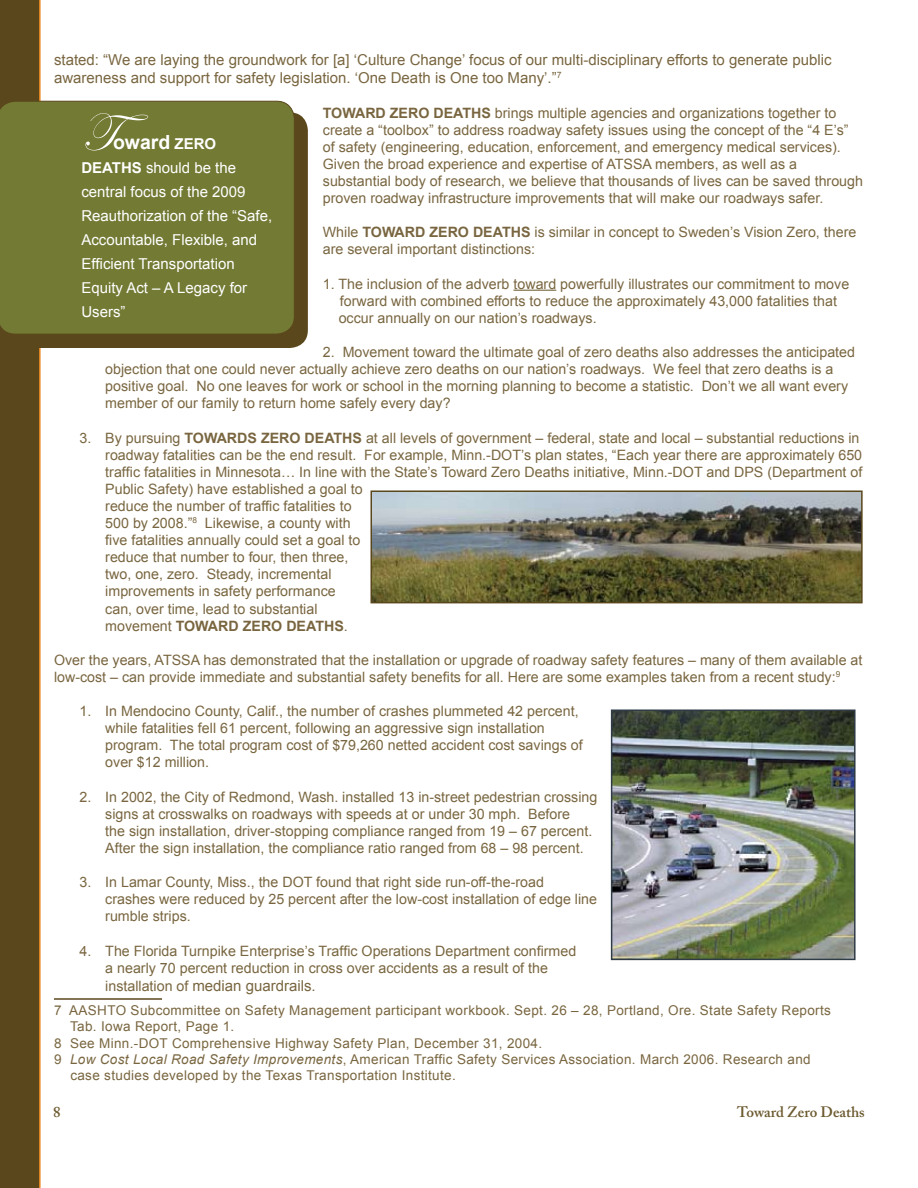
<style>
.page{position:relative;width:918px;height:1188px;background:#fff}
.page>*{position:absolute;margin:0;border:0;box-sizing:border-box;transform-origin:0 0}
.t1{font:54px "Edwardian Script ITC";color:#fff}
.t2{font:700 19.5px "Arial";color:#fff}
.t3{font:15px/18px "Arial";color:#796640}
.t4{font:15px/24px "Arial";color:#fff}
.t5{font:600 15px "Adobe Caslon Pro";color:#6c5a2f}
.t6{font:14.25px/17.1px "Arial";color:#796640}
.t7{font:13.5px/16.2px "Arial";letter-spacing:.025em;color:#796640}
.s1{font-weight:700}
.s2{font-size:14.25px}
.s3{font-style:italic}
.s4{font-size:15px}
</style>
<div class="page">
<div style="left:0;top:0;width:41px;height:1188px;background:#5a471c"></div>
<hr style="left:514px;top:290px;width:42px;height:1px;background:#6c5a2f">
<hr style="left:54px;top:998px;width:108px;height:2px;background:#5a471c">
<img style="left:373px;top:493px;width:487px;height:107px">
<div style="left:370px;top:490px;width:493px;height:113px;border:2px solid #5a471c"></div>
<img style="left:614px;top:712px;width:239px;height:245px">
<div style="left:611px;top:709px;width:245px;height:251px;border:2px solid #2f3c47"></div>
<div style="left:11px;top:112px;width:297px;height:236px;background:#5a471c;border-radius:18px"></div>
<div style="left:0;top:101px;width:295px;height:233px;background:#737a34"></div>
<p class="t3" style="left:54px;top:51px;width:779px">stated: “We are laying the groundwork for [a] ‘Culture Change’ focus of our multi-disciplinary efforts to generate public awareness and support for safety legislation. ‘One Death is One too Many’.”</p>
<p class="t6" style="left:323px;top:104px;width:542px"><span class="s1">TOWARD ZERO DEATHS</span> brings multiple agencies and organizations together to create a “toolbox” to address roadway safety issues using the concept of the “4 E’s” of safety (engineering, education, enforcement, and emergency medical services).<br>Given the broad experience and expertise of ATSSA members, as well as a substantial body of research, we believe that thousands of lives can be saved through proven roadway infrastructure improvements that will make our roadways safer.</p>
<p class="t6" style="left:323px;top:224px;width:535px">While <span class="s1">TOWARD ZERO DEATHS</span> is similar in concept to Sweden’s Vision Zero, there are several important distinctions:</p>
<p class="t6" style="left:339px;top:275px;width:512px;text-indent:-16px">1. The inclusion of the adverb toward powerfully illustrates our commitment to move forward with combined efforts to reduce the approximately 43,000 fatalities that occur annually on our nation’s roadways.</p>
<p class="t6" style="left:105px;top:344px;width:751px;text-indent:218px">2. Movement toward the ultimate goal of zero deaths also addresses the anticipated objection that one could never actually achieve zero deaths on our nation’s roadways. We feel that zero deaths is a positive goal. No one leaves for work or school in the morning planning to become a statistic. Don’t we all want every member of our family to return home safely every day?</p>
<p class="t6" style="left:105px;top:429px;width:759px;text-indent:-26px">3. By pursuing <span class="s1">TOWARDS ZERO DEATHS</span> at all levels of government – federal, state and local – substantial reductions in roadway fatalities can be the end result. For example, Minn.-DOT’s plan states, “Each year there are approximately 650 traffic fatalities in Minnesota… In line with the State’s Toward Zero Deaths initiative, Minn.-DOT and DPS (Department of Public Safety) have established a goal to<br>reduce the number of traffic fatalities to<br>500 by 2008.” Likewise, a county with<br>five fatalities annually could set a goal to<br>reduce that number to four, then three,<br>two, one, zero. Steady, incremental<br>improvements in safety performance<br>can, over time, lead to substantial<br>movement <span class="s1">TOWARD ZERO DEATHS</span>.</p>
<p class="t6" style="left:54px;top:651px;width:810px">Over the years, ATSSA has demonstrated that the installation or upgrade of roadway safety features – many of them available at low-cost – can provide immediate and substantial safety benefits for all. Here are some examples taken from a recent study:</p>
<p class="t6" style="left:105px;top:703px;width:479px;text-indent:-26px">1. In Mendocino County, Calif., the number of crashes plummeted 42 percent, while fatalities fell 61 percent, following an aggressive sign installation program. The total program cost of $79,260 netted accident cost savings of over $12 million.</p>
<p class="t6" style="left:105px;top:788px;width:494px;text-indent:-26px">2. In 2002, the City of Redmond, Wash. installed 13 in-street pedestrian crossing signs at crosswalks on roadways with speeds at or under 30 mph. Before<br>the sign installation, driver-stopping compliance ranged from 19 – 67 percent.<br>After the sign installation, the compliance ratio ranged from 68 – 98 percent.</p>
<p class="t6" style="left:105px;top:874px;width:493px;text-indent:-26px">3. In Lamar County, Miss., the DOT found that right side run-off-the-road crashes were reduced by 25 percent after the low-cost installation of edge line rumble strips.</p>
<p class="t6" style="left:80px;top:942px;width:498px;text-align:center">4. The Florida Turnpike Enterprise’s Traffic Operations Department confirmed a nearly 70 percent reduction in cross over accidents as a result of the</p>
<p class="t3" style="left:105px;top:977px;width:212px"><span class="s2">installation of</span> median guardrails.</p>
<p class="t7" style="left:69px;top:1003px;width:763px">AASHTO Subcommittee on Safety Management participant workbook. Sept. 26 – 28, Portland, Ore. State Safety Reports Tab. Iowa Report, Page 1.<br>See Minn.-DOT Comprehensive Highway Safety Plan, December 31, 2004.<br><span class="s3">Low Cost Local Road Safety Improvements</span>, American Traffic Safety Services Association. March 2006. Research and case studies developed by the Texas Transportation Institute.</p>
<h1 class="t1" style="left:81px;top:103px;width:68px">T</h1>
<h2 class="t2" style="left:113px;top:130px;width:105px">oward <span class="s4">ZERO</span></h2>
<p class="t4" style="left:81px;top:156px;width:192px"><span class="s1">DEATHS</span> should be the central focus of the 2009<br>Reauthorization of the “Safe,<br>Accountable, Flexible, and<br>Efficient Transportation<br>Equity Act – A Legacy for<br>Users”</p>
<p class="t5" style="left:737px;top:1103px;width:129px">Toward Zero Deaths</p>
</div>
